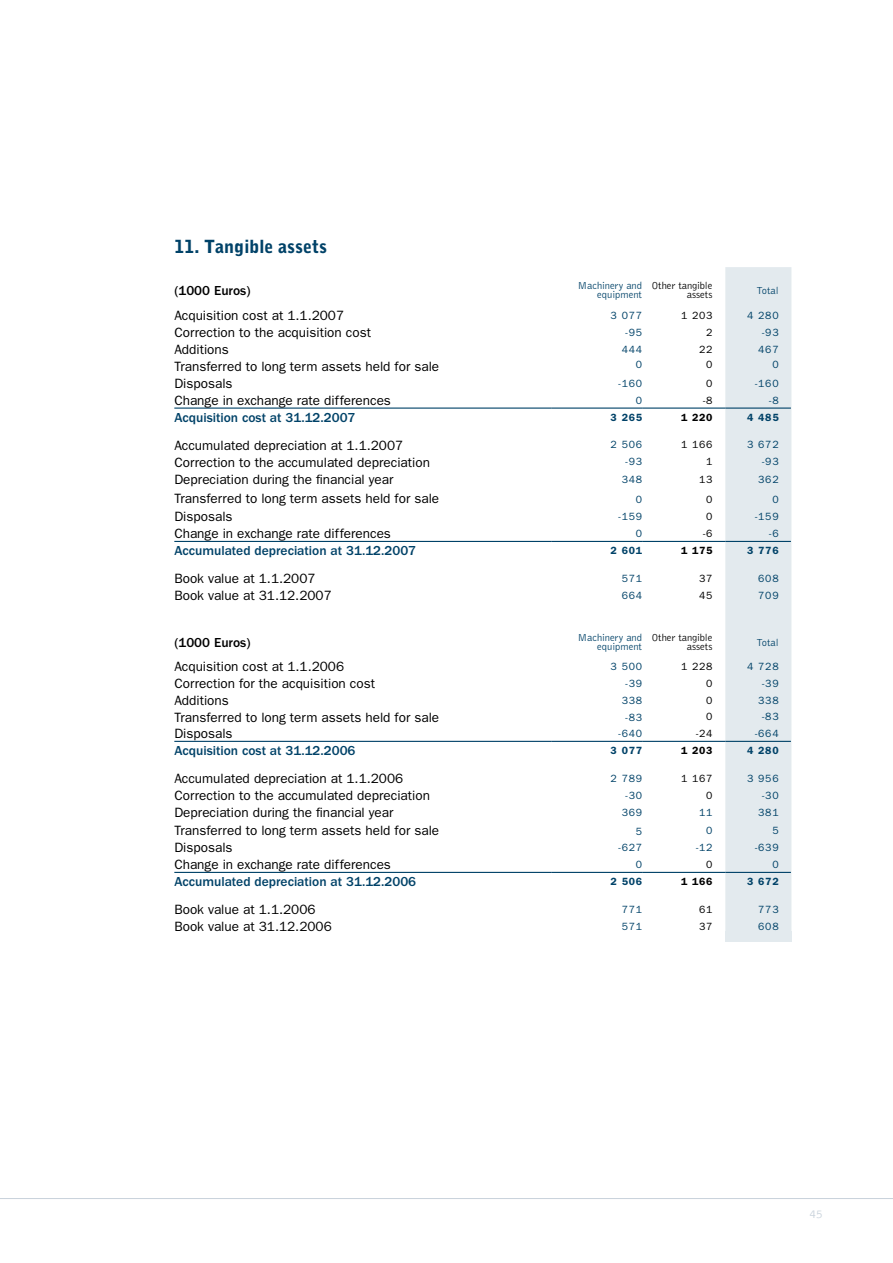
<style>
.page{position:relative;width:893px;height:1263px;background:#fff}
.page>*{position:absolute;margin:0;border:0;box-sizing:border-box;transform-origin:0 0}
.t1{font:900 18px "Bell Gothic";color:#004268}
.t2{font:13.5px "Franklin Gothic";color:#000}
.t3{font:500 13.5px "Franklin Gothic";color:#004268}
.t4{font:500 13.5px "Franklin Gothic";color:#000}
.t5{font:300 12px "Bell Gothic";color:#c8d2db}
.t6{font:10.5px "Franklin Gothic";letter-spacing:.075em;color:#004268}
.t7{font:300 10.5px/9px "Bell Gothic";color:#004268;text-align:right}
.t8{font:10.5px "Franklin Gothic";letter-spacing:.075em;color:#000}
.t9{font:300 10.5px/9px "Bell Gothic";color:#000;text-align:right}
.t10{font:600 10.5px "Franklin Gothic";letter-spacing:.075em;color:#004268}
.t11{font:600 10.5px "Franklin Gothic";letter-spacing:.075em;color:#000}
</style>
<div class="page">
<hr style="left:0;top:1198px;width:893px;height:1px;background:#c8d2db">
<div style="left:725px;top:267px;width:66px;height:664px;background:#e3eaee"></div>
<hr style="left:174px;top:407px;width:378px;height:2px;background:#004268">
<hr style="left:552px;top:407px;width:90px;height:2px;background:#004268">
<hr style="left:642px;top:407px;width:83px;height:2px;background:#004268">
<hr style="left:725px;top:407px;width:66px;height:2px;background:#004268">
<hr style="left:174px;top:541px;width:378px;height:1px;background:#004268">
<hr style="left:552px;top:541px;width:90px;height:1px;background:#004268">
<hr style="left:642px;top:541px;width:83px;height:1px;background:#004268">
<hr style="left:725px;top:541px;width:66px;height:1px;background:#004268">
<hr style="left:174px;top:741px;width:378px;height:1px;background:#004268">
<hr style="left:552px;top:741px;width:90px;height:1px;background:#004268">
<hr style="left:642px;top:741px;width:83px;height:1px;background:#004268">
<hr style="left:725px;top:741px;width:66px;height:1px;background:#004268">
<hr style="left:174px;top:872px;width:378px;height:1px;background:#004268">
<hr style="left:552px;top:872px;width:90px;height:1px;background:#004268">
<hr style="left:642px;top:872px;width:83px;height:1px;background:#004268">
<hr style="left:725px;top:872px;width:66px;height:1px;background:#004268">
<div style="left:725px;top:931px;width:66px;height:10px;background:#e3eaee"></div>
<h1 class="t1" style="left:174px;top:236px;width:154px">11. Tangible assets</h1>
<p class="t4" style="left:174px;top:283px;width:78px">(1000 Euros)</p>
<p class="t7" style="left:578px;top:281px;width:66px">Machinery and equipment</p>
<p class="t9" style="left:652px;top:281px;width:62px">Other tangible assets</p>
<p class="t7" style="left:756px;top:286px;width:24px">Total</p>
<p class="t2" style="left:174px;top:307px;width:171px">Acquisition cost at 1.1.2007</p>
<p class="t6" style="left:611px;top:309px;width:33px">3 077</p>
<p class="t8" style="left:681px;top:309px;width:33px">1 203</p>
<p class="t6" style="left:747px;top:309px;width:33px">4 280</p>
<p class="t2" style="left:174px;top:324px;width:198px">Correction to the acquisition cost</p>
<p class="t6" style="left:626px;top:326px;width:18px">-95</p>
<p class="t8" style="left:706px;top:326px;width:8px">2</p>
<p class="t6" style="left:762px;top:326px;width:18px">-93</p>
<p class="t2" style="left:174px;top:342px;width:56px">Additions</p>
<p class="t6" style="left:622px;top:343px;width:22px">444</p>
<p class="t8" style="left:699px;top:343px;width:15px">22</p>
<p class="t6" style="left:758px;top:343px;width:22px">467</p>
<p class="t2" style="left:174px;top:359px;width:266px">Transferred to long term assets held for sale</p>
<p class="t6" style="left:636px;top:358px;width:8px">0</p>
<p class="t8" style="left:706px;top:358px;width:8px">0</p>
<p class="t6" style="left:772px;top:358px;width:8px">0</p>
<p class="t2" style="left:174px;top:376px;width:60px">Disposals</p>
<p class="t6" style="left:619px;top:377px;width:25px">-160</p>
<p class="t8" style="left:706px;top:377px;width:8px">0</p>
<p class="t6" style="left:755px;top:377px;width:25px">-160</p>
<p class="t2" style="left:174px;top:392px;width:218px">Change in exchange rate differences</p>
<p class="t6" style="left:636px;top:394px;width:8px">0</p>
<p class="t8" style="left:703px;top:394px;width:11px">-8</p>
<p class="t6" style="left:769px;top:394px;width:11px">-8</p>
<p class="t3" style="left:174px;top:410px;width:183px">Acquisition cost at 31.12.2007</p>
<p class="t10" style="left:611px;top:411px;width:33px">3 265</p>
<p class="t11" style="left:681px;top:411px;width:33px">1 220</p>
<p class="t10" style="left:747px;top:411px;width:33px">4 485</p>
<p class="t2" style="left:174px;top:437px;width:230px">Accumulated depreciation at 1.1.2007</p>
<p class="t6" style="left:611px;top:439px;width:33px">2 506</p>
<p class="t8" style="left:681px;top:439px;width:33px">1 166</p>
<p class="t6" style="left:747px;top:439px;width:33px">3 672</p>
<p class="t2" style="left:174px;top:454px;width:257px">Correction to the accumulated depreciation</p>
<p class="t6" style="left:626px;top:456px;width:18px">-93</p>
<p class="t8" style="left:706px;top:456px;width:8px">1</p>
<p class="t6" style="left:762px;top:456px;width:18px">-93</p>
<p class="t2" style="left:174px;top:471px;width:221px">Depreciation during the financial year</p>
<p class="t6" style="left:622px;top:473px;width:22px">348</p>
<p class="t8" style="left:699px;top:473px;width:15px">13</p>
<p class="t6" style="left:758px;top:473px;width:22px">362</p>
<p class="t2" style="left:174px;top:490px;width:266px">Transferred to long term assets held for sale</p>
<p class="t6" style="left:636px;top:494px;width:8px">0</p>
<p class="t8" style="left:706px;top:494px;width:8px">0</p>
<p class="t6" style="left:772px;top:494px;width:8px">0</p>
<p class="t2" style="left:174px;top:509px;width:60px">Disposals</p>
<p class="t6" style="left:619px;top:511px;width:25px">-159</p>
<p class="t8" style="left:706px;top:511px;width:8px">0</p>
<p class="t6" style="left:755px;top:511px;width:25px">-159</p>
<p class="t2" style="left:174px;top:526px;width:218px">Change in exchange rate differences</p>
<p class="t6" style="left:636px;top:527px;width:8px">0</p>
<p class="t8" style="left:703px;top:527px;width:11px">-6</p>
<p class="t6" style="left:769px;top:527px;width:11px">-6</p>
<p class="t3" style="left:174px;top:543px;width:243px">Accumulated depreciation at 31.12.2007</p>
<p class="t10" style="left:611px;top:545px;width:33px">2 601</p>
<p class="t11" style="left:681px;top:545px;width:33px">1 175</p>
<p class="t10" style="left:747px;top:545px;width:33px">3 776</p>
<p class="t2" style="left:174px;top:571px;width:143px">Book value at 1.1.2007</p>
<p class="t6" style="left:622px;top:572px;width:22px">571</p>
<p class="t8" style="left:699px;top:572px;width:15px">37</p>
<p class="t6" style="left:758px;top:572px;width:22px">608</p>
<p class="t2" style="left:174px;top:588px;width:159px">Book value at 31.12.2007</p>
<p class="t6" style="left:622px;top:589px;width:22px">664</p>
<p class="t8" style="left:699px;top:589px;width:15px">45</p>
<p class="t6" style="left:758px;top:589px;width:22px">709</p>
<p class="t4" style="left:174px;top:635px;width:78px">(1000 Euros)</p>
<p class="t7" style="left:578px;top:634px;width:66px">Machinery and equipment</p>
<p class="t9" style="left:652px;top:634px;width:62px">Other tangible assets</p>
<p class="t7" style="left:756px;top:638px;width:24px">Total</p>
<p class="t2" style="left:174px;top:658px;width:171px">Acquisition cost at 1.1.2006</p>
<p class="t6" style="left:611px;top:660px;width:33px">3 500</p>
<p class="t8" style="left:681px;top:660px;width:33px">1 228</p>
<p class="t6" style="left:747px;top:660px;width:33px">4 728</p>
<p class="t2" style="left:174px;top:675px;width:202px">Correction for the acquisition cost</p>
<p class="t6" style="left:626px;top:677px;width:18px">-39</p>
<p class="t8" style="left:706px;top:677px;width:8px">0</p>
<p class="t6" style="left:762px;top:677px;width:18px">-39</p>
<p class="t2" style="left:174px;top:692px;width:56px">Additions</p>
<p class="t6" style="left:622px;top:694px;width:22px">338</p>
<p class="t8" style="left:706px;top:694px;width:8px">0</p>
<p class="t6" style="left:758px;top:694px;width:22px">338</p>
<p class="t2" style="left:174px;top:709px;width:266px">Transferred to long term assets held for sale</p>
<p class="t6" style="left:626px;top:712px;width:18px">-83</p>
<p class="t8" style="left:706px;top:710px;width:8px">0</p>
<p class="t6" style="left:762px;top:710px;width:18px">-83</p>
<p class="t2" style="left:174px;top:726px;width:60px">Disposals</p>
<p class="t6" style="left:619px;top:727px;width:25px">-640</p>
<p class="t8" style="left:696px;top:727px;width:18px">-24</p>
<p class="t6" style="left:755px;top:727px;width:25px">-664</p>
<p class="t3" style="left:174px;top:743px;width:183px">Acquisition cost at 31.12.2006</p>
<p class="t10" style="left:611px;top:744px;width:33px">3 077</p>
<p class="t11" style="left:681px;top:744px;width:33px">1 203</p>
<p class="t10" style="left:747px;top:744px;width:33px">4 280</p>
<p class="t2" style="left:174px;top:771px;width:230px">Accumulated depreciation at 1.1.2006</p>
<p class="t6" style="left:611px;top:772px;width:33px">2 789</p>
<p class="t8" style="left:681px;top:772px;width:33px">1 167</p>
<p class="t6" style="left:747px;top:772px;width:33px">3 956</p>
<p class="t2" style="left:174px;top:788px;width:257px">Correction to the accumulated depreciation</p>
<p class="t6" style="left:626px;top:789px;width:18px">-30</p>
<p class="t8" style="left:706px;top:789px;width:8px">0</p>
<p class="t6" style="left:762px;top:789px;width:18px">-30</p>
<p class="t2" style="left:174px;top:805px;width:221px">Depreciation during the financial year</p>
<p class="t6" style="left:622px;top:806px;width:22px">369</p>
<p class="t6" style="left:699px;top:806px;width:15px">11</p>
<p class="t6" style="left:758px;top:806px;width:22px">381</p>
<p class="t2" style="left:174px;top:822px;width:266px">Transferred to long term assets held for sale</p>
<p class="t6" style="left:636px;top:826px;width:8px">5</p>
<p class="t6" style="left:706px;top:824px;width:8px">0</p>
<p class="t6" style="left:772px;top:824px;width:8px">5</p>
<p class="t2" style="left:174px;top:840px;width:60px">Disposals</p>
<p class="t6" style="left:619px;top:841px;width:25px">-627</p>
<p class="t6" style="left:696px;top:841px;width:18px">-12</p>
<p class="t6" style="left:755px;top:841px;width:25px">-639</p>
<p class="t2" style="left:174px;top:857px;width:218px">Change in exchange rate differences</p>
<p class="t6" style="left:636px;top:858px;width:8px">0</p>
<p class="t8" style="left:706px;top:858px;width:8px">0</p>
<p class="t6" style="left:772px;top:858px;width:8px">0</p>
<p class="t3" style="left:174px;top:874px;width:243px">Accumulated depreciation at 31.12.2006</p>
<p class="t10" style="left:611px;top:876px;width:33px">2 506</p>
<p class="t11" style="left:681px;top:876px;width:33px">1 166</p>
<p class="t10" style="left:747px;top:876px;width:33px">3 672</p>
<p class="t2" style="left:174px;top:902px;width:143px">Book value at 1.1.2006</p>
<p class="t6" style="left:622px;top:903px;width:22px">771</p>
<p class="t8" style="left:699px;top:903px;width:15px">61</p>
<p class="t6" style="left:758px;top:903px;width:22px">773</p>
<p class="t2" style="left:174px;top:919px;width:159px">Book value at 31.12.2006</p>
<p class="t6" style="left:622px;top:920px;width:22px">571</p>
<p class="t8" style="left:699px;top:920px;width:15px">37</p>
<p class="t6" style="left:758px;top:920px;width:22px">608</p>
<p class="t5" style="left:809px;top:1207px;width:15px">45</p>
</div>
